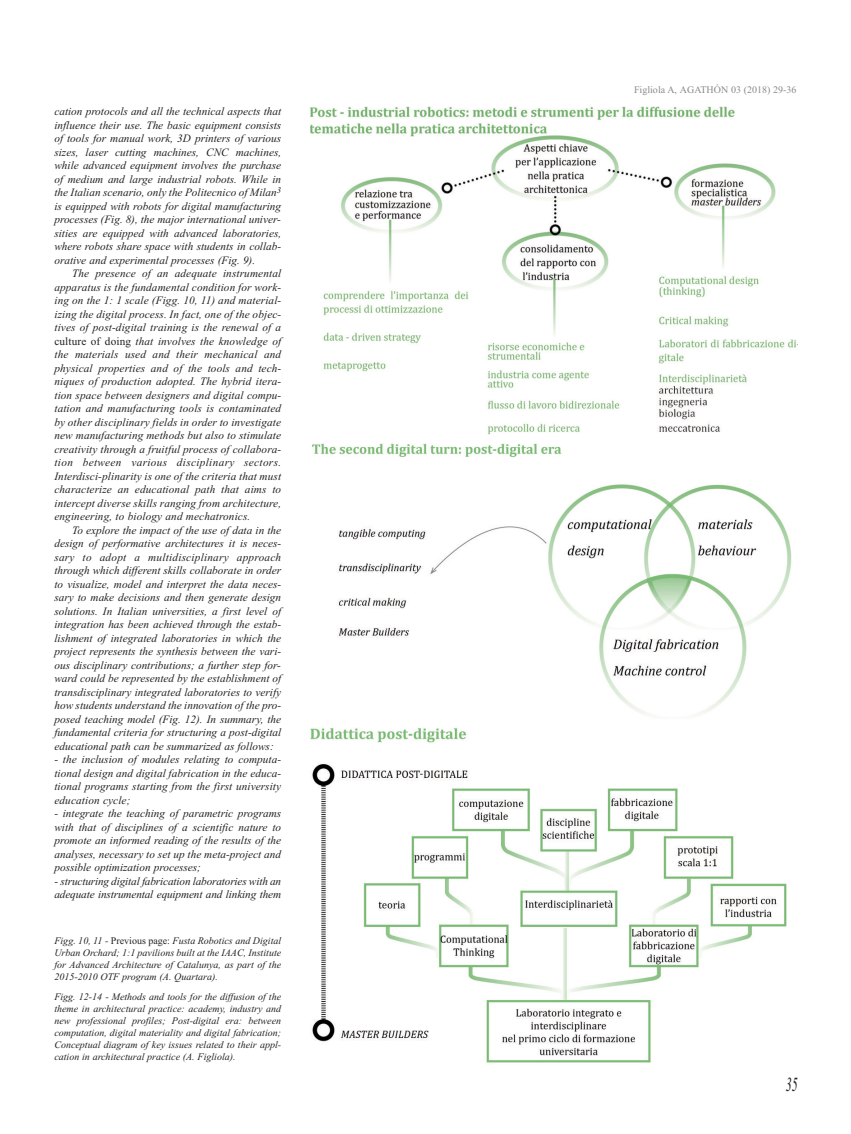
<style>
.page{position:relative;width:851px;height:1134px;background:#fff}
.page>*{position:absolute;margin:0;border:0;box-sizing:border-box;transform-origin:0 0}
.t1{font:italic 20px "Times New Roman";color:#231f20;scale:.6 1}
.t2{font:italic 11.25px/13.5px "Times New Roman";color:#231f20;text-align:justify}
.t3{font:italic 10px/12px "Times New Roman";color:#231f20;text-align:justify}
.t4{font:10px "Times New Roman";color:#8a8989}
.s1{font-style:normal}
</style>
<div class="page">
<img style="left:311px;top:728px;width:476px;height:335px">
<img style="left:312px;top:443px;width:480px;height:273px">
<img style="left:311px;top:106px;width:486px;height:329px">
<p class="t2" style="left:54px;top:105px;width:228px">cation protocols and all the technical aspects that influence their use. The basic equipment consists of tools for manual work, 3D printers of various sizes, laser cutting machines, CNC machines, while advanced equipment involves the purchase of medium and large industrial robots. While in the Italian scenario, only the Politecnico of Milan<sup>3 </sup>is equipped with robots for digital manufacturing processes (Fig. 8), the major international univer&shy;sities are equipped with advanced laboratories, where robots share space with students in collab&shy;orative and experimental processes (Fig. 9).</p>
<p class="t2" style="left:54px;top:267px;width:228px;text-indent:18px">The presence of an adequate instrumental apparatus is the fundamental condition for work&shy;ing on the 1: 1 scale (Figg. 10, 11) and material&shy;izing the digital process. In fact, one of the objec&shy;tives of post-digital training is the renewal of a <span class="s1">culture of doing</span> that involves the knowledge of the materials used and their mechanical and physical properties and of the tools and tech&shy;niques of production adopted. The hybrid itera&shy;tion space between designers and digital compu&shy;tation and manufacturing tools is contaminated by other disciplinary fields in order to investigate new manufacturing methods but also to stimulate creativity through a fruitful process of collabora&shy;tion between various disciplinary sectors.<br>Interdisci-plinarity is one of the criteria that must characterize an educational path that aims to intercept diverse skills ranging from architecture, engineering, to biology and mechatronics.</p>
<p class="t2" style="left:54px;top:523px;width:228px;text-indent:18px">To explore the impact of the use of data in the design of performative architectures it is neces&shy;sary to adopt a multidisciplinary approach through which different skills collaborate in order to visualize, model and interpret the data neces&shy;sary to make decisions and then generate design solutions. In Italian universities, a first level of integration has been achieved through the estab&shy;lishment of integrated laboratories in which the project represents the synthesis between the vari&shy;ous disciplinary contributions; a further step for&shy;ward could be represented by the establishment of transdisciplinary integrated laboratories to verify how students understand the innovation of the pro&shy;posed teaching model (Fig. 12). In summary, the fundamental criteria for structuring a post-digital educational path can be summarized as follows:</p>
<p class="t2" style="left:54px;top:753px;width:228px">- the inclusion of modules relating to computa&shy;tional design and digital fabrication in the educa&shy;tional programs starting from the first university education cycle;</p>
<p class="t2" style="left:54px;top:807px;width:228px">- integrate the teaching of parametric programs with that of disciplines of a scientific nature to promote an informed reading of the results of the analyses, necessary to set up the meta-project and possible optimization processes;</p>
<p class="t2" style="left:54px;top:874px;width:228px">- structuring digital fabrication laboratories with an adequate instrumental equipment and linking them</p>
<p class="t3" style="left:54px;top:935px;width:228px">Figg. 10, 11 - <span class="s1">Previous page:</span> Fusta Robotics and Digital Urban Orchard; 1:1 pavilions built at the IAAC, Institute for Advanced Architecture of Catalunya, as part of the 2015-2010 OTF program (A. Quartara).</p>
<p class="t3" style="left:54px;top:990px;width:228px">Figg. 12-14 - Methods and tools for the diffusion of the theme in architectural practice: academy, industry and new professional profiles; Post-digital era: between computation, digital materiality and digital fabrication; Conceptual diagram of key issues related to their appl&shy;cation in architectural practice (A. Figliola).</p>
<p class="t4" style="left:634px;top:84px;width:164px">Figliola A, AGATHÓN 03 (2018) 29-36</p>
<h1 class="t1" style="left:785px;top:1072px;width:21px">35</h1>
</div>
